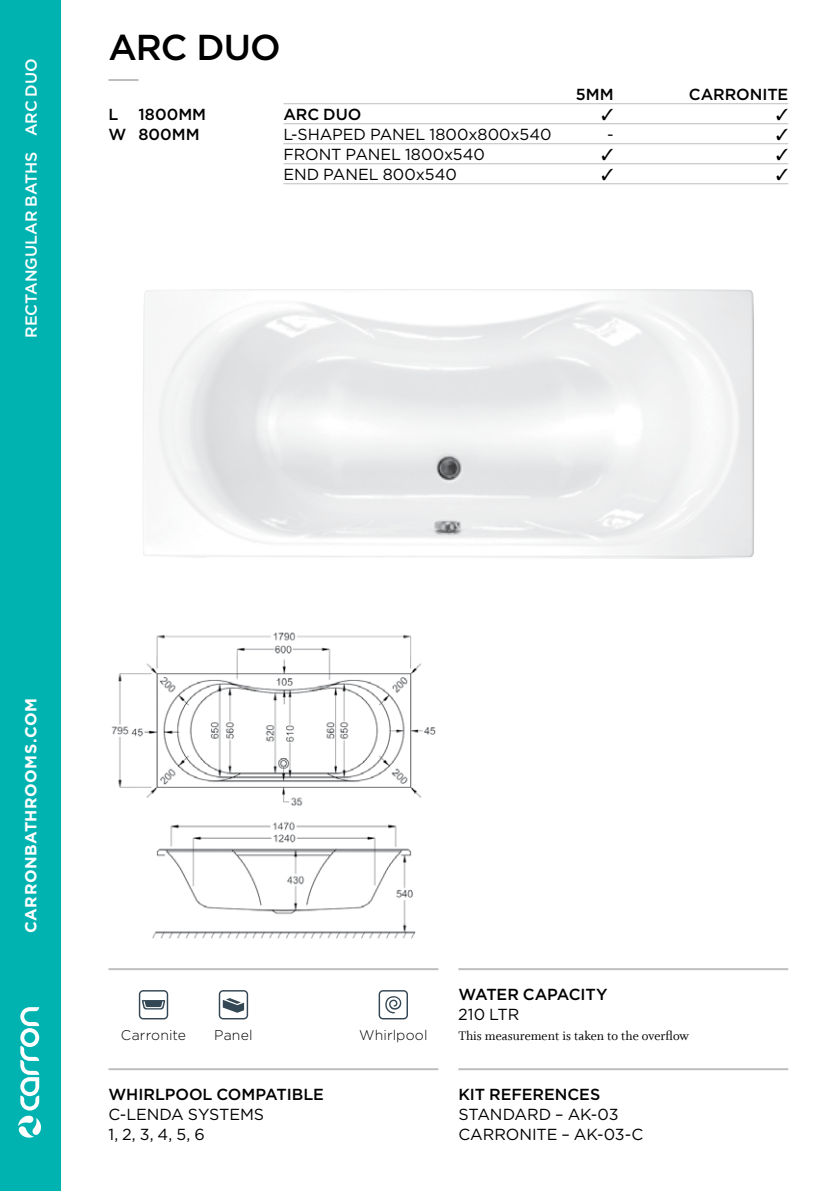
<style>
.page{position:relative;width:840px;height:1191px;background:#fff}
.page>*{position:absolute;margin:0;border:0;box-sizing:border-box;transform-origin:0 0}
.t1{font:500 36px "Gotham";color:#000}
.t2{font:16px/20px "Gotham";letter-spacing:-.005em;color:#000}
.t3{font:500 16px/20px "Gotham";color:#000}
.t4{font:500 16px "Gotham";color:#fff}
.t5{font:700 16px "Gotham";letter-spacing:.03em;color:#fff}
.t6{font:14px "Whitman Roman LF";color:#000}
.t7{font:300 14px "Gotham";letter-spacing:.01em;color:#000}
</style>
<div class="page">
<div style="left:0;top:0;width:60px;height:1191px;background:#00b3b0"></div>
<svg style="left:139px;top:990px;width:29px;height:29px"></svg>
<svg style="left:219px;top:990px;width:29px;height:29px"></svg>
<svg style="left:378px;top:990px;width:30px;height:29px"></svg>
<hr style="left:108px;top:1068px;width:330px;height:2px;background:#bcbec0">
<hr style="left:108px;top:968px;width:330px;height:2px;background:#bcbec0">
<hr style="left:458px;top:968px;width:329px;height:2px;background:#bcbec0">
<hr style="left:458px;top:1068px;width:329px;height:2px;background:#bcbec0">
<hr style="left:108px;top:79px;width:30px;height:2px;background:#bcbec0">
<hr style="left:283px;top:103px;width:504px;height:1px;background:#bcbec0">
<hr style="left:283px;top:123px;width:504px;height:1px;background:#bcbec0">
<hr style="left:283px;top:143px;width:504px;height:1px;background:#bcbec0">
<hr style="left:283px;top:163px;width:504px;height:1px;background:#bcbec0">
<hr style="left:283px;top:183px;width:504px;height:1px;background:#bcbec0">
<img style="left:111px;top:632px;width:325px;height:307px">
<img style="left:143px;top:289px;width:610px;height:269px">
<svg style="left:18px;top:1007px;width:23px;height:130px"></svg>
<p class="t4" style="left:22px;top:338px;width:281px;rotate:-90deg">RECTANGU LAR BATHS ARC DUO</p>
<h1 class="t1" style="left:108px;top:27px;width:174px">ARC DUO</h1>
<p class="t3" style="left:575px;top:84px;width:63px">5MM CARR</p>
<p class="t3" style="left:735px;top:84px;width:53px">ONITE</p>
<p class="t3" style="left:108px;top:104px;width:99px;text-indent:30px">1800MM<br>W 800MM</p>
<p class="t3" style="left:108px;top:104px;width:6px">L</p>
<p class="t3" style="left:283px;top:104px;width:79px">ARC DUO</p>
<p class="t2" style="left:283px;top:124px;width:269px">L-SHAPED PANEL 1800X800X540</p>
<p class="t2" style="left:607px;top:124px;width:8px">-</p>
<p class="t2" style="left:283px;top:144px;width:203px">FRONT PANEL 1800X540</p>
<p class="t2" style="left:283px;top:164px;width:175px">END PANEL 800X540</p>
<p class="t5" style="left:22px;top:933px;width:236px;rotate:-90deg">carronbathrooms.com</p>
<p class="t7" style="left:121px;top:1027px;width:67px">Carronite</p>
<p class="t7" style="left:214px;top:1027px;width:40px">Panel</p>
<p class="t7" style="left:359px;top:1027px;width:70px">Whirlpool</p>
<p class="t3" style="left:108px;top:1084px;width:217px">WHIRLPOOL COMPATIBLE</p>
<p class="t2" style="left:108px;top:1104px;width:155px">C-LENDA SYSTEMS<br>1, 2, 3, 4, 5, 6</p>
<p class="t3" style="left:458px;top:984px;width:151px">WATER CAPACITY</p>
<p class="t2" style="left:458px;top:1004px;width:62px">210 LTR</p>
<p class="t6" style="left:458px;top:1028px;width:232px">This measurement is taken to the overflow</p>
<p class="t3" style="left:458px;top:1084px;width:143px">KIT REFERENCES</p>
<p class="t2" style="left:458px;top:1104px;width:186px">STANDARD – AK-03<br>CARRONITE – AK-03-C</p>
</div>
